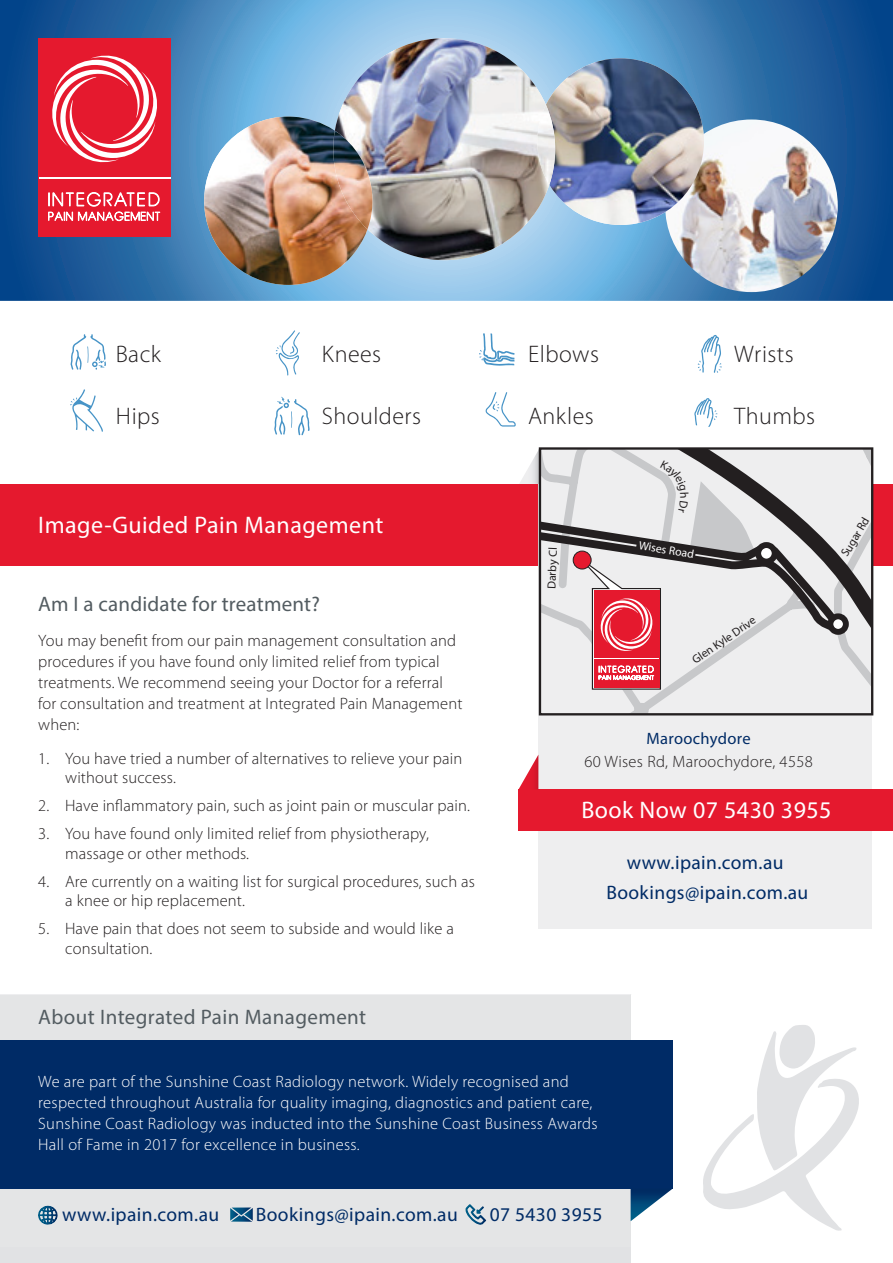
<style>
.page{position:relative;width:893px;height:1263px;background:#fff}
.page>*{position:absolute;margin:0;border:0;box-sizing:border-box;transform-origin:0 0}
.t1{font:300 24px "Myriad Pro";letter-spacing:.02em;color:#231f20}
.t2{font:24px "Myriad Pro";letter-spacing:.02em;color:#fff}
.t3{font:21px "Myriad Pro";letter-spacing:.015em;color:#535c61}
.t4{font:19.5px/30px "Myriad Pro";letter-spacing:.02em;color:#002b66;text-align:center}
.t5{font:300 16.5px/21px "Myriad Pro";letter-spacing:.01em;color:#231f20}
.t6{font:300 16.5px/21px "Myriad Pro";letter-spacing:.02em;color:#fff}
.t7{font:16.5px "Myriad Pro";letter-spacing:.02em;color:#002b66}
.t8{font:11.85px "Myriad Pro";color:#231f20}
.t9{font:11.85px "Myriad Pro";color:#fff}
</style>
<div class="page">
<img style="left:0;top:0;width:893px;height:301px">
<div style="left:0;top:995px;width:631px;height:268px;background:#e1e2e4"></div>
<hr style="left:0;top:994px;width:631px;height:1px;background:#f9f9fa">
<svg style="left:0;top:1188px;width:631px;height:33px"></svg>
<div style="left:0;top:484px;width:893px;height:81px;background:#e5192e"></div>
<div style="left:0;top:1040px;width:673px;height:148px;background:#002b66"></div>
<svg style="left:631px;top:1188px;width:42px;height:33px"></svg>
<div style="left:538px;top:449px;width:334px;height:479px;background:#eeeeef"></div>
<div style="left:519px;top:789px;width:374px;height:42px;background:#e5192e"></div>
<svg style="left:519px;top:755px;width:19px;height:34px"></svg>
<img style="left:665px;top:119px;width:173px;height:173px;border-radius:86px">
<img style="left:546px;top:58px;width:74px;height:159px">
<img style="left:343px;top:38px;width:101px;height:66px">
<img style="left:537px;top:135px;width:18px;height:50px">
<img style="left:204px;top:201px;width:98px;height:84px">
<img style="left:334px;top:140px;width:38px;height:89px">
<div style="left:38px;top:38px;width:133px;height:199px;background:#e5192e"></div>
<svg style="left:52px;top:55px;width:105px;height:108px"></svg>
<hr style="left:39px;top:177px;width:132px;height:1px;background:#fff">
<svg style="left:48px;top:192px;width:112px;height:29px"></svg>
<svg style="left:623px;top:450px;width:247px;height:262px"></svg>
<div style="left:539px;top:447px;width:334px;height:268px;border:2px solid #231f20"></div>
<svg style="left:485px;top:392px;width:31px;height:35px"></svg>
<svg style="left:70px;top:389px;width:33px;height:43px"></svg>
<svg style="left:276px;top:330px;width:24px;height:45px"></svg>
<svg style="left:274px;top:397px;width:36px;height:38px"></svg>
<svg style="left:694px;top:398px;width:23px;height:29px"></svg>
<svg style="left:698px;top:335px;width:24px;height:38px"></svg>
<svg style="left:479px;top:333px;width:36px;height:33px"></svg>
<svg style="left:70px;top:334px;width:36px;height:36px"></svg>
<svg style="left:703px;top:1025px;width:156px;height:206px"></svg>
<svg style="left:38px;top:1205px;width:20px;height:20px"></svg>
<svg style="left:465px;top:1203px;width:22px;height:22px"></svg>
<svg style="left:230px;top:1207px;width:23px;height:15px"></svg>
<svg style="left:519px;top:449px;width:350px;height:241px"></svg>
<h1 class="t1" style="left:116px;top:341px;width:47px">Back</h1>
<h1 class="t1" style="left:116px;top:403px;width:46px">Hips</h1>
<h1 class="t1" style="left:322px;top:341px;width:61px">Knees</h1>
<h1 class="t1" style="left:322px;top:403px;width:101px">Shoulders</h1>
<h1 class="t2" style="left:38px;top:511px;width:347px">Image-Guided Pain Management</h1>
<p class="t3" style="left:38px;top:591px;width:283px">Am I a candidate for treatment?</p>
<p class="t5" style="left:38px;top:630px;width:426px">You may benefit from our pain management consultation and procedures if you have found only limited relief from typical treatments. We recommend seeing your Doctor for a referral for consultation and treatment at Integrated Pain Management when:</p>
<p class="t5" style="left:65px;top:749px;width:399px;line-height:19.5px;text-indent:-27px">1. You have tried a number of alternatives to relieve your pain without success.</p>
<p class="t5" style="left:38px;top:795px;width:433px">2. Have inflammatory pain, such as joint pain or muscular pain.</p>
<p class="t5" style="left:65px;top:824px;width:365px;line-height:19.5px;text-indent:-27px">3. You have found only limited relief from physiotherapy, massage or other methods.</p>
<p class="t5" style="left:65px;top:872px;width:411px;line-height:19.5px;text-indent:-27px">4. Are currently on a waiting list for surgical procedures, such as a knee or hip replacement.</p>
<p class="t5" style="left:65px;top:919px;width:390px;line-height:19.5px;text-indent:-27px">5. Have pain that does not seem to subside and would like a consultation.</p>
<p class="t3" style="left:38px;top:1003px;width:329px">About Integrated Pain Management</p>
<h1 class="t1" style="left:528px;top:341px;width:72px">Elbows</h1>
<h1 class="t1" style="left:528px;top:403px;width:67px">Ankles</h1>
<h1 class="t1" style="left:734px;top:341px;width:61px">Wrists</h1>
<h1 class="t1" style="left:734px;top:403px;width:82px">Thumbs</h1>
<p class="t8" style="left:544px;top:589px;width:43px;rotate:-88deg">Darby Cl</p>
<p class="t9" style="left:640px;top:538px;width:25px;rotate:9deg">Wise</p>
<p class="t9" style="left:663px;top:541px;width:34px;rotate:10deg">s Road</p>
<p class="t8" style="left:689px;top:654px;width:61px;rotate:-34deg">Glen Kyle Dr</p>
<p class="t7" style="left:647px;top:728px;width:106px">Maroochydore</p>
<p class="t5" style="left:584px;top:752px;width:230px">60 Wises Rd, Maroochydore, 4558</p>
<h1 class="t2" style="left:581px;top:795px;width:252px">Book Now 07 5430 3955</h1>
<p class="t4" style="left:606px;top:847px;width:203px">www.ipain.com.au<br>Bookings@ipain.com.au</p>
<p class="t6" style="left:38px;top:1071px;width:561px">We are part of the Sunshine Coast Radiology network. Widely recognised and respected throughout Australia for quality imaging, diagnostics and patient care, Sunshine Coast Radiology was inducted into the Sunshine Coast Business Awards Hall of Fame in 2017 for excellence in business.</p>
<p class="t4" style="left:62px;top:1199px;width:158px">www.ipain.com.au</p>
<p class="t4" style="left:256px;top:1199px;width:203px">Bookings@ipain.com.au</p>
<p class="t4" style="left:490px;top:1199px;width:114px">07 5430 3955</p>
</div>
